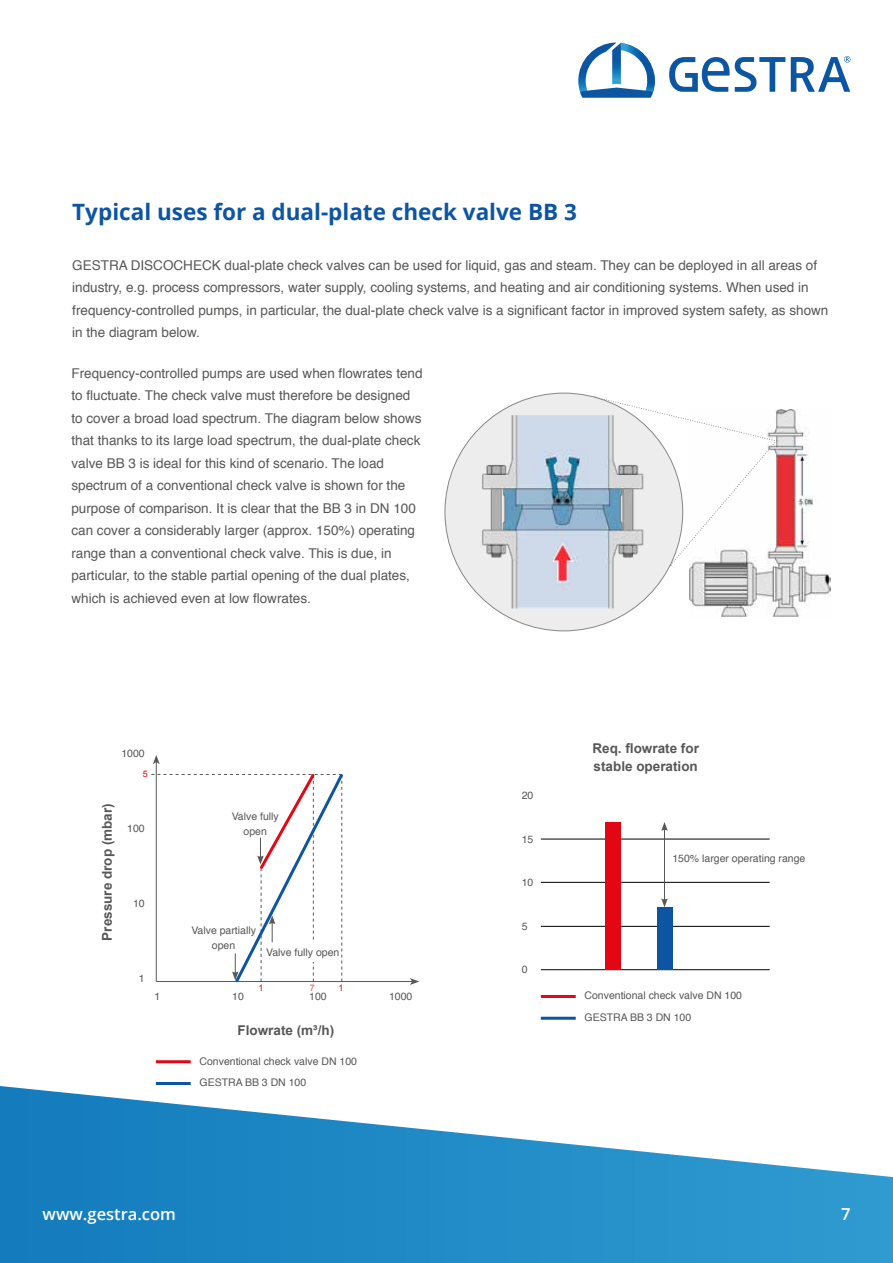
<style>
.page{position:relative;width:893px;height:1263px;background:#fff}
.page>*{position:absolute;margin:0;border:0;box-sizing:border-box;transform-origin:0 0}
.t1{font:700 22.5px "Open Sans";color:#0d55a3}
.t2{font:600 16.5px "Open Sans";color:#fff}
.t3{font:13.5px/22.5px "Helvetica";color:#575756}
.t4{font:700 13.5px/18px "Arial";color:#575756}
.t5{font:10.5px/15px "Helvetica";color:#575756;text-align:center}
.t6{font:9px "Arial";color:#e30613}
.t7{font:9px "Arial";color:#e94f35}
</style>
<div class="page">
<svg style="left:0;top:1086px;width:893px;height:177px"></svg>
<div style="left:445px;top:393px;width:238px;height:238px;background:#ededed;border-radius:50%"></div>
<img style="left:689px;top:409px;width:142px;height:208px">
<hr style="left:541px;top:969px;width:229px;height:1px;background:#000">
<hr style="left:541px;top:882px;width:229px;height:1px;background:#000">
<hr style="left:541px;top:926px;width:229px;height:1px;background:#000">
<hr style="left:541px;top:839px;width:229px;height:1px;background:#000">
<div style="left:657px;top:907px;width:15px;height:63px;background:#0d55a3"></div>
<div style="left:605px;top:822px;width:16px;height:148px;background:#e30613"></div>
<hr style="left:156px;top:762px;width:1px;height:219px;background:#575756">
<svg style="left:153px;top:755px;width:7px;height:9px"></svg>
<hr style="left:156px;top:981px;width:256px;height:1px;background:#575756">
<svg style="left:410px;top:978px;width:9px;height:7px"></svg>
<hr style="left:156px;top:1060px;width:35px;height:3px;background:#e30613">
<hr style="left:541px;top:995px;width:35px;height:3px;background:#e30613">
<hr style="left:156px;top:1082px;width:35px;height:3px;background:#0d55a3">
<hr style="left:541px;top:1017px;width:35px;height:3px;background:#0d55a3">
<svg style="left:151px;top:771px;width:192px;height:212px"></svg>
<hr style="left:664px;top:828px;width:1px;height:73px;background:#575756">
<svg style="left:661px;top:898px;width:7px;height:9px"></svg>
<svg style="left:661px;top:822px;width:7px;height:9px"></svg>
<img style="left:467px;top:416px;width:192px;height:192px">
<svg style="left:595px;top:397px;width:182px;height:169px"></svg>
<svg style="left:578px;top:43px;width:77px;height:55px"></svg>
<svg style="left:791px;top:56px;width:59px;height:36px"></svg>
<svg style="left:669px;top:57px;width:116px;height:35px"></svg>
<h1 class="t1" style="left:72px;top:196px;width:506px">Typical uses for a dual-plate check valve BB 3</h1>
<p class="t3" style="left:72px;top:254px;width:758px">GESTRA DISCOCHECK dual-plate check valves can be used for liquid, gas and steam. They can be deployed in all areas of industry, e.g. process compressors, water supply, cooling systems, and heating and air conditioning systems. When used in frequency-controlled pumps, in particular, the dual-plate check valve is a significant factor in improved system safety, as shown in the diagram below.</p>
<p class="t3" style="left:71px;top:362px;width:353px">Frequency-controlled pumps are used when flowrates tend to fluctuate. The check valve must therefore be designed to cover a broad load spectrum. The diagram below shows that thanks to its large load spectrum, the dual-plate check valve BB 3 is ideal for this kind of scenario. The load spectrum of a conventional check valve is shown for the purpose of comparison. It is clear that the BB 3 in DN 100 can cover a considerably larger (approx. 150%) operating range than a conventional check valve. This is due, in particular, to the stable partial opening of the dual plates, which is achieved even at low flowrates.</p>
<p class="t5" style="left:121px;top:746px;width:25px">1000</p>
<p class="t6" style="left:143px;top:768px;width:7px">5</p>
<p class="t4" style="left:99px;top:940px;width:139px;rotate:-90deg">Pressure drop (mbar)</p>
<p class="t5" style="left:127px;top:821px;width:19px">100</p>
<p class="t5" style="left:232px;top:809px;width:49px">Valve fully open</p>
<p class="t5" style="left:133px;top:896px;width:13px">10</p>
<p class="t5" style="left:139px;top:971px;width:7px">1</p>
<p class="t5" style="left:191px;top:923px;width:66px">Valve partially open</p>
<p class="t5" style="left:266px;top:945px;width:75px">Valve fully open</p>
<p class="t6" style="left:259px;top:982px;width:7px">1</p>
<p class="t7" style="left:310px;top:982px;width:7px">7</p>
<p class="t6" style="left:338px;top:982px;width:7px">1</p>
<p class="t5" style="left:155px;top:989px;width:7px">1</p>
<p class="t5" style="left:232px;top:989px;width:13px">10</p>
<p class="t5" style="left:309px;top:989px;width:19px">100</p>
<p class="t5" style="left:389px;top:989px;width:25px">1000</p>
<p class="t4" style="left:237px;top:1021px;width:98px">Flowrate (m³/h)</p>
<p class="t5" style="left:199px;top:1054px;width:159px">Conventional check valve DN 100</p>
<p class="t5" style="left:199px;top:1075px;width:108px">GESTRA BB 3 DN 100</p>
<p class="t5" style="left:522px;top:788px;width:13px">20</p>
<p class="t5" style="left:522px;top:832px;width:13px">15</p>
<p class="t5" style="left:522px;top:875px;width:13px">10</p>
<p class="t5" style="left:522px;top:919px;width:7px">5</p>
<p class="t5" style="left:522px;top:962px;width:7px">0</p>
<p class="t4" style="left:592px;top:740px;width:108px">Req. flowrate for stable operation</p>
<p class="t5" style="left:672px;top:851px;width:135px">150% larger operating range</p>
<p class="t5" style="left:584px;top:988px;width:159px">Conventional check valve DN 100</p>
<p class="t5" style="left:584px;top:1010px;width:108px">GESTRA BB 3 DN 100</p>
<p class="t2" style="left:43px;top:1203px;width:135px">www.gestra.com</p>
<p class="t2" style="left:841px;top:1203px;width:11px">7</p>
</div>
